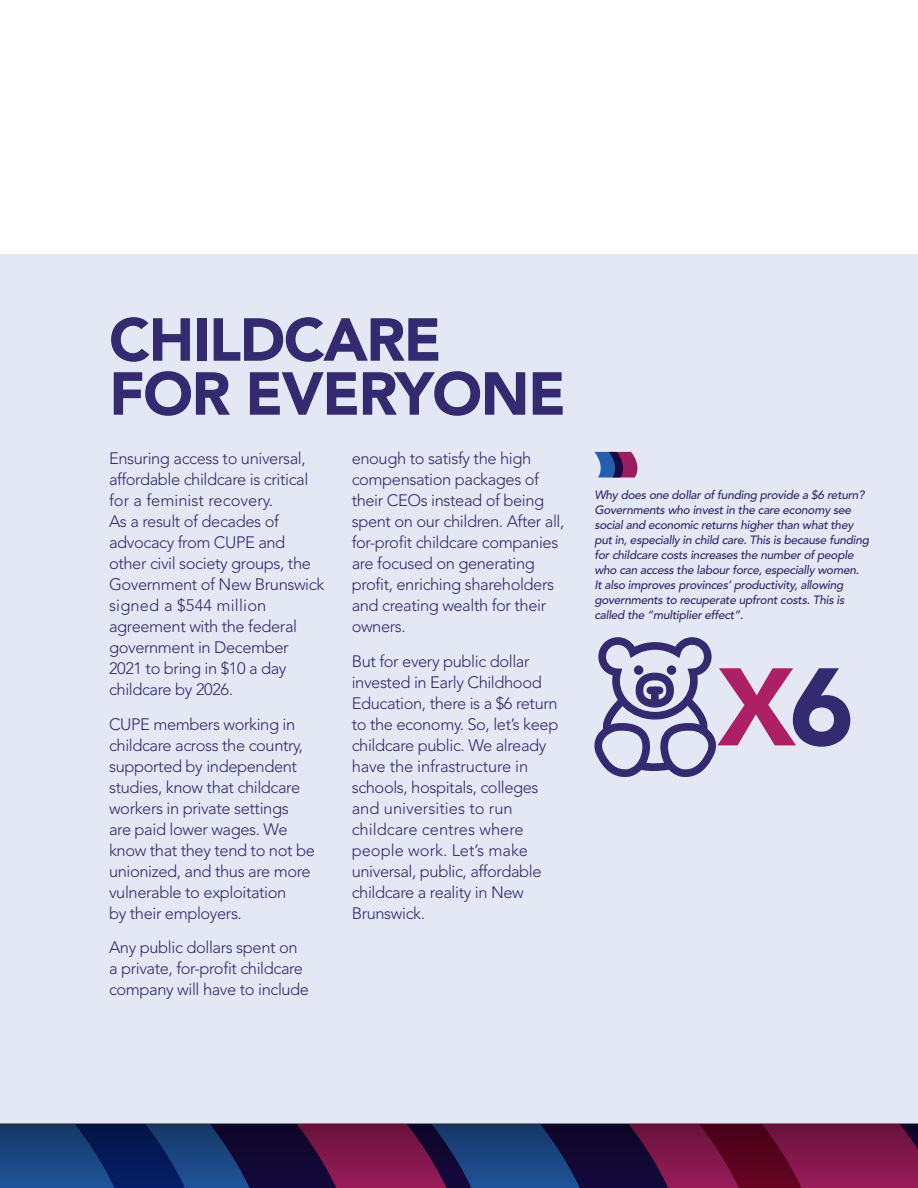
<style>
.page{position:relative;width:918px;height:1188px;background:#fff}
.page>*{position:absolute;margin:0;border:0;box-sizing:border-box;transform-origin:0 0}
.t1{font:900 60px/54px "Avenir LT Std";letter-spacing:-.025em;color:#332a70}
.t2{font:300 16.5px/21px "Avenir LT Std";letter-spacing:-.025em;color:#332a70}
.t3{font:italic 500 12px/15px "Avenir LT Std";letter-spacing:-.025em;color:#332a70}
</style>
<div class="page">
<div style="left:0;top:254px;width:918px;height:869px;background:#e4e7f4"></div>
<svg style="left:594px;top:452px;width:44px;height:26px"></svg>
<svg style="left:594px;top:637px;width:256px;height:140px"></svg>
<div style="left:634px;top:665px;width:9px;height:10px;background:#332a70;border-radius:50%"></div>
<div style="left:667px;top:665px;width:9px;height:10px;background:#332a70;border-radius:50%"></div>
<svg style="left:0;top:1123px;width:918px;height:65px;background:#3e2153"></svg>
<p class="t1" style="left:109px;top:313px;width:458px">CHILDCARE<br>FOR EVERYONE</p>
<p class="t2" style="left:109px;top:448px;width:217px">Ensuring access to universal, affordable childcare is critical for a feminist recovery.<br>As a result of decades of advocacy from CUPE and other civil society groups, the<br>Government of New Brunswick signed a $544 million agreement with the federal government in December<br>2021 to bring in $10 a day childcare by 2026.</p>
<p class="t2" style="left:109px;top:714px;width:207px">CUPE members working in childcare across the country, supported by independent studies, know that childcare workers in private settings are paid lower wages. We know that they tend to not be unionized, and thus are more vulnerable to exploitation<br>by their employers.</p>
<p class="t2" style="left:109px;top:937px;width:202px">Any public dollars spent on a private, for-profit childcare company will have to include</p>
<p class="t2" style="left:352px;top:448px;width:214px">enough to satisfy the high compensation packages of their CEOs instead of being spent on our children. After all, for-profit childcare companies are focused on generating profit, enriching shareholders and creating wealth for their owners.</p>
<p class="t2" style="left:352px;top:651px;width:208px">But for every public dollar invested in Early Childhood<br>Education, there is a $6 return to the economy. So, let’s keep childcare public. We already have the infrastructure in schools, hospitals, colleges and universities to run childcare centres where people work. Let’s make universal, public, affordable childcare a reality in New<br>Brunswick.</p>
<p class="t3" style="left:594px;top:487px;width:276px">Why does one dollar of funding provide a $6 return?<br>Governments who invest in the care economy see social and economic returns higher than what they put in, especially in child care. This is because funding for childcare costs increases the number of people who can access the labour force, especially women.<br>It also improves provinces’ productivity, allowing governments to recuperate upfront costs. This is called the “multiplier effect”.</p>
</div>
